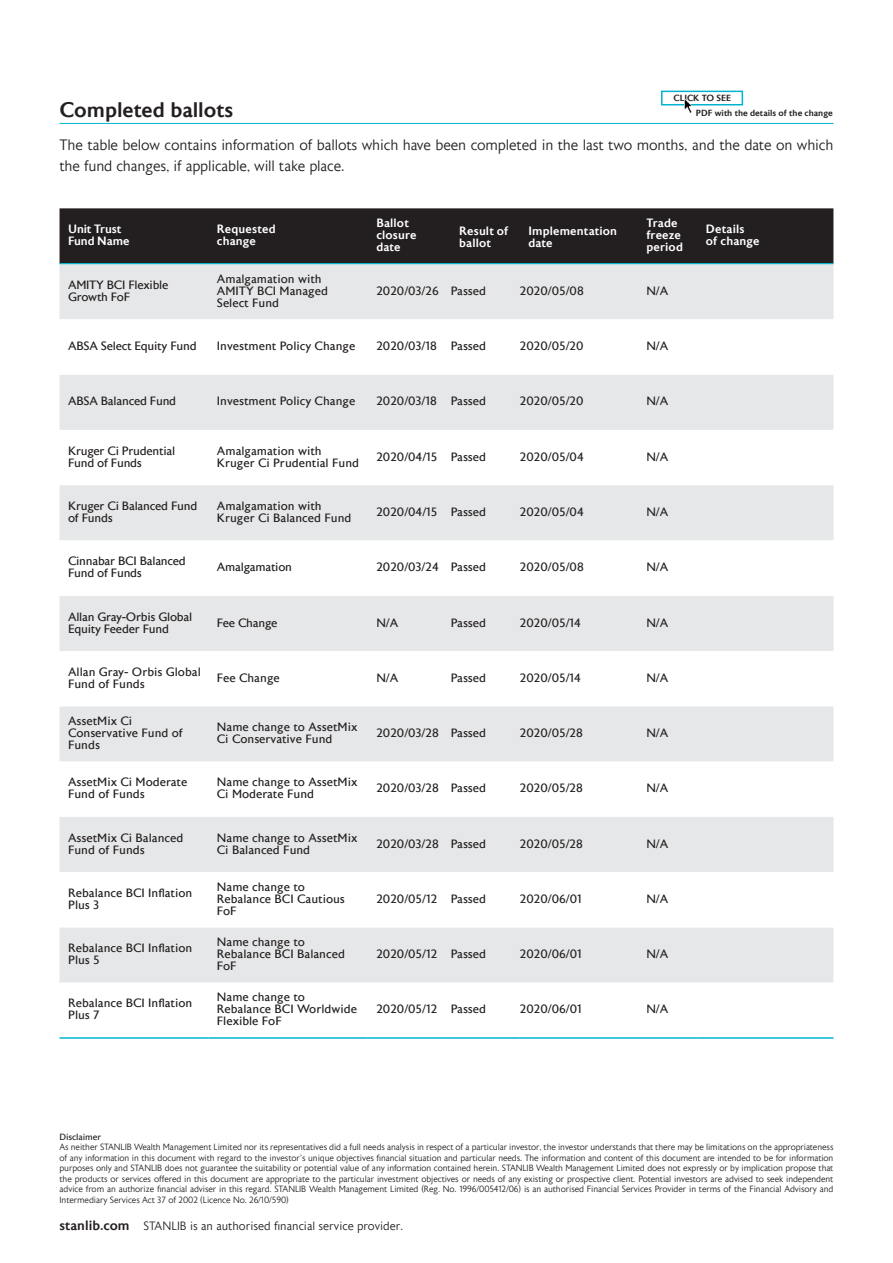
<style>
.page{position:relative;width:893px;height:1263px;background:#fff}
.page>*{position:absolute;margin:0;border:0;box-sizing:border-box;transform-origin:0 0}
.t1{font:500 21px "Astoria Sans W00";color:#231f20}
.t2{font:300 15px/21px "Astoria Sans W00";letter-spacing:-.01em;color:#231f20}
.t3{font:12px/12px "Astoria Sans W00";color:#231f20}
.t4{font:12px/12px "Astoria Sans W00";letter-spacing:-.02em;color:#231f20}
.t5{font:500 12px/12px "Astoria Sans W00";letter-spacing:.015em;color:#fff}
.t6{font:300 12px "Astoria Sans W00";color:#231f20}
.t7{font:500 12px/12px "Astoria Sans W00";letter-spacing:-.005em;color:#fff}
.t8{font:300 9px/10.5px "Astoria Sans W00";letter-spacing:-.01em;color:#231f20;text-align:justify}
.t9{font:9px "Astoria Sans W00";letter-spacing:-.01em;color:#231f20}
.t10{font:500 8.85px "Astoria Sans W00";color:#231f20}
.s1{font-weight:500;font-size:13.5px}
</style>
<div class="page">
<hr style="left:60px;top:123px;width:773px;height:1px;background:#00b3cf">
<div style="left:60px;top:208px;width:773px;height:55px;background:#231f20"></div>
<div style="left:60px;top:264px;width:773px;height:55px;background:#e6e7e8"></div>
<svg style="left:60px;top:375px;width:773px;height:608px;fill:#e6e7e8"></svg>
<hr style="left:60px;top:1037px;width:148px;height:2px;background:#00b3cf">
<hr style="left:208px;top:1037px;width:160px;height:2px;background:#00b3cf">
<hr style="left:368px;top:1037px;width:83px;height:2px;background:#00b3cf">
<hr style="left:451px;top:1037px;width:69px;height:2px;background:#00b3cf">
<hr style="left:520px;top:1037px;width:122px;height:2px;background:#00b3cf">
<hr style="left:642px;top:1037px;width:55px;height:2px;background:#00b3cf">
<hr style="left:697px;top:1037px;width:136px;height:2px;background:#00b3cf">
<hr style="left:60px;top:263px;width:148px;height:1px;background:#00b3cf">
<hr style="left:208px;top:263px;width:160px;height:1px;background:#00b3cf">
<hr style="left:368px;top:263px;width:83px;height:1px;background:#00b3cf">
<hr style="left:451px;top:263px;width:69px;height:1px;background:#00b3cf">
<hr style="left:520px;top:263px;width:122px;height:1px;background:#00b3cf">
<hr style="left:642px;top:263px;width:55px;height:1px;background:#00b3cf">
<hr style="left:697px;top:263px;width:136px;height:1px;background:#00b3cf">
<div style="left:661px;top:91px;width:82px;height:14px;border:2px solid #00b3cf"></div>
<svg style="left:684px;top:99px;width:9px;height:14px"></svg>
<p class="t10" style="left:674px;top:93px;width:59px">CLICK TO SEE</p>
<h1 class="t1" style="left:60px;top:98px;width:175px">Completed ballots</h1>
<p class="t2" style="left:60px;top:135px;width:775px">The table below contains information of ballots which have been completed in the last two months, and the date on which the fund changes, if applicable, will take place.</p>
<p class="t10" style="left:696px;top:108px;width:138px">PDF with the details of the change</p>
<p class="t7" style="left:68px;top:223px;width:63px">Unit Trust<br>Fund Name</p>
<p class="t5" style="left:217px;top:223px;width:60px">Requested change</p>
<p class="t5" style="left:376px;top:217px;width:42px">Ballot closure date</p>
<p class="t5" style="left:459px;top:226px;width:51px">Result of ballot</p>
<p class="t5" style="left:528px;top:226px;width:90px">Implementation date</p>
<p class="t5" style="left:646px;top:217px;width:38px">Trade freeze period</p>
<p class="t5" style="left:706px;top:223px;width:55px">Details<br>of change</p>
<p class="t4" style="left:68px;top:279px;width:102px">AMITY BCI Flexible<br>Growth FoF</p>
<p class="t3" style="left:217px;top:273px;width:113px">Amalgamation with<br>AMITY BCI Managed<br>Select Fund</p>
<p class="t3" style="left:376px;top:285px;width:111px">2020/03/26 Passed</p>
<p class="t3" style="left:520px;top:285px;width:65px">2020/05/08</p>
<p class="t3" style="left:646px;top:285px;width:24px">N/A</p>
<p class="t4" style="left:68px;top:340px;width:130px">ABSA Select Equity Fund</p>
<p class="t3" style="left:217px;top:340px;width:140px">Investment Policy Change</p>
<p class="t3" style="left:376px;top:340px;width:111px">2020/03/18 Passed</p>
<p class="t3" style="left:520px;top:340px;width:65px">2020/05/20</p>
<p class="t3" style="left:646px;top:340px;width:24px">N/A</p>
<p class="t4" style="left:68px;top:396px;width:110px">ABSA Balanced Fund</p>
<p class="t3" style="left:217px;top:396px;width:140px">Investment Policy Change</p>
<p class="t3" style="left:376px;top:396px;width:111px">2020/03/18 Passed</p>
<p class="t3" style="left:520px;top:396px;width:65px">2020/05/20</p>
<p class="t3" style="left:646px;top:396px;width:24px">N/A</p>
<p class="t4" style="left:68px;top:445px;width:109px">Kruger Ci Prudential<br>Fund of Funds</p>
<p class="t3" style="left:217px;top:445px;width:144px">Amalgamation with<br>Kruger Ci Prudential Fund</p>
<p class="t3" style="left:376px;top:451px;width:111px">2020/04/15 Passed</p>
<p class="t3" style="left:520px;top:451px;width:65px">2020/05/04</p>
<p class="t3" style="left:646px;top:451px;width:24px">N/A</p>
<p class="t4" style="left:68px;top:500px;width:131px">Kruger Ci Balanced Fund of Funds</p>
<p class="t3" style="left:217px;top:500px;width:136px">Amalgamation with<br>Kruger Ci Balanced Fund</p>
<p class="t3" style="left:376px;top:506px;width:111px">2020/04/15 Passed</p>
<p class="t3" style="left:520px;top:506px;width:65px">2020/05/04</p>
<p class="t3" style="left:646px;top:506px;width:24px">N/A</p>
<p class="t4" style="left:68px;top:555px;width:119px">Cinnabar BCI Balanced<br>Fund of Funds</p>
<p class="t4" style="left:217px;top:561px;width:77px">Amalgamation</p>
<p class="t3" style="left:376px;top:561px;width:111px">2020/03/24 Passed</p>
<p class="t3" style="left:520px;top:561px;width:65px">2020/05/08</p>
<p class="t3" style="left:646px;top:561px;width:24px">N/A</p>
<p class="t4" style="left:68px;top:611px;width:126px">Allan Gray-Orbis Global<br>Equity Feeder Fund</p>
<p class="t4" style="left:217px;top:617px;width:62px">Fee Change</p>
<p class="t3" style="left:376px;top:617px;width:24px">N/A</p>
<p class="t3" style="left:451px;top:617px;width:37px">Passed</p>
<p class="t3" style="left:520px;top:617px;width:63px">2020/05/14</p>
<p class="t3" style="left:646px;top:617px;width:24px">N/A</p>
<p class="t3" style="left:68px;top:666px;width:134px">Allan Gray- Orbis Global<br>Fund of Funds</p>
<p class="t3" style="left:217px;top:672px;width:64px">Fee Change</p>
<p class="t3" style="left:376px;top:672px;width:24px">N/A</p>
<p class="t3" style="left:451px;top:672px;width:37px">Passed</p>
<p class="t3" style="left:520px;top:672px;width:63px">2020/05/14</p>
<p class="t3" style="left:646px;top:672px;width:24px">N/A</p>
<p class="t3" style="left:68px;top:715px;width:116px">AssetMix Ci<br>Conservative Fund of<br>Funds</p>
<p class="t3" style="left:217px;top:721px;width:142px">Name change to AssetMix<br>Ci Conservative Fund</p>
<p class="t3" style="left:376px;top:727px;width:111px">2020/03/28 Passed</p>
<p class="t3" style="left:520px;top:727px;width:65px">2020/05/28</p>
<p class="t3" style="left:646px;top:727px;width:24px">N/A</p>
<p class="t3" style="left:68px;top:776px;width:121px">AssetMix Ci Moderate<br>Fund of Funds</p>
<p class="t3" style="left:217px;top:776px;width:142px">Name change to AssetMix<br>Ci Moderate Fund</p>
<p class="t3" style="left:376px;top:782px;width:111px">2020/03/28 Passed</p>
<p class="t3" style="left:520px;top:782px;width:65px">2020/05/28</p>
<p class="t3" style="left:646px;top:782px;width:24px">N/A</p>
<p class="t3" style="left:68px;top:832px;width:117px">AssetMix Ci Balanced<br>Fund of Funds</p>
<p class="t3" style="left:217px;top:832px;width:142px">Name change to AssetMix<br>Ci Balanced Fund</p>
<p class="t3" style="left:376px;top:838px;width:111px">2020/03/28 Passed</p>
<p class="t3" style="left:520px;top:838px;width:65px">2020/05/28</p>
<p class="t3" style="left:646px;top:838px;width:24px">N/A</p>
<p class="t3" style="left:68px;top:887px;width:126px">Rebalance BCI Inflation<br>Plus 3</p>
<p class="t3" style="left:217px;top:881px;width:130px">Name change to<br>Rebalance BCI Cautious<br>FoF</p>
<p class="t3" style="left:376px;top:893px;width:111px">2020/05/12 Passed</p>
<p class="t3" style="left:520px;top:893px;width:63px">2020/06/01</p>
<p class="t3" style="left:646px;top:893px;width:24px">N/A</p>
<p class="t3" style="left:68px;top:942px;width:126px">Rebalance BCI Inflation<br>Plus 5</p>
<p class="t3" style="left:217px;top:936px;width:130px">Name change to<br>Rebalance BCI Balanced<br>FoF</p>
<p class="t3" style="left:376px;top:948px;width:111px">2020/05/12 Passed</p>
<p class="t3" style="left:520px;top:948px;width:63px">2020/06/01</p>
<p class="t3" style="left:646px;top:948px;width:24px">N/A</p>
<p class="t3" style="left:68px;top:998px;width:126px">Rebalance BCI Inflation<br>Plus 7</p>
<p class="t3" style="left:217px;top:992px;width:142px">Name change to<br>Rebalance BCI Worldwide<br>Flexible FoF</p>
<p class="t3" style="left:376px;top:1004px;width:111px">2020/05/12 Passed</p>
<p class="t3" style="left:520px;top:1004px;width:63px">2020/06/01</p>
<p class="t3" style="left:646px;top:1004px;width:24px">N/A</p>
<p class="t9" style="left:60px;top:1132px;width:43px">Disclaimer</p>
<p class="t8" style="left:60px;top:1142px;width:775px">As neither STANLIB Wealth Management Limited nor its representatives did a full needs analysis in respect of a particular investor, the investor understands that there may be limitations on the appropriateness of any information in this document with regard to the investor’s unique objectives financial situation and particular needs. The information and content of this document are intended to be for information purposes only and STANLIB does not guarantee the suitability or potential value of any information contained herein. STANLIB Wealth Management Limited does not expressly or by implication propose that the products or services offered in this document are appropriate to the particular investment objectives or needs of any existing or prospective client. Potential investors are advised to seek independent advice from an authorize financial adviser in this regard. STANLIB Wealth Management Limited (Reg. No. 1996/005412/06) is an authorised Financial Services Provider in terms of the Financial Advisory and Intermediary Services Act 37 of 2002 (Licence No. 26/10/590)</p>
<p class="t6" style="left:60px;top:1219px;width:345px"><span class="s1">stanlib.com</span> STANLIB is an authorised financial service provider.</p>
</div>
